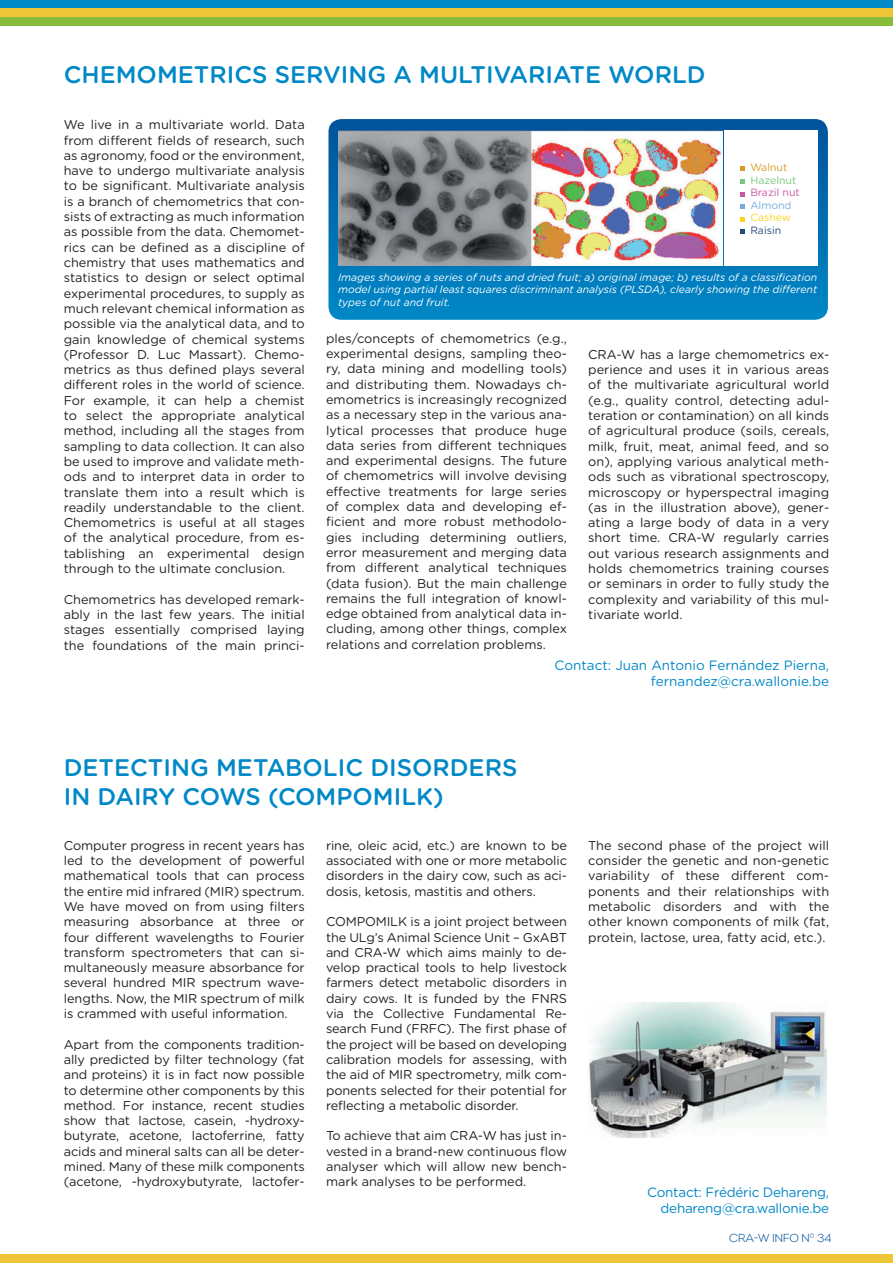
<style>
.page{position:relative;width:893px;height:1263px;background:#fff}
.page>*{position:absolute;margin:0;border:0;box-sizing:border-box;transform-origin:0 0}
.t1{font:500 24px/28.8px "Gotham Rounded";color:#0088c7}
.t2{font:13.5px/16.2px "Gotham Rounded";letter-spacing:-.015em;color:#0088c7;text-align:right}
.t3{font:12.75px/15.3px "Gotham Rounded";letter-spacing:-.005em;color:#231f20;text-align:justify}
.t4{font:300 12px "Eagle";color:#01529a}
.t5{font:italic 10.5px/12.6px "Gotham Rounded";color:#fff;text-align:justify}
.t6{font:10.5px "Gotham Rounded";color:#ca57a1}
.t7{font:10.5px "Gotham Rounded";color:#7bc57e}
.t8{font:10.5px "Gotham Rounded";color:#d79e27}
.t9{font:10.5px "Gotham Rounded";color:#76abdc}
.t10{font:10.5px "Gotham Rounded";color:#f9d224}
.t11{font:10.5px "Gotham Rounded";color:#244a7b}
</style>
<div class="page">
<div style="left:0;top:0;width:893px;height:9px;background:#0088c7"></div>
<div style="left:0;top:1254px;width:893px;height:9px;background:#efc538"></div>
<div style="left:0;top:9px;width:893px;height:8px;background:#efc538"></div>
<div style="left:0;top:17px;width:893px;height:9px;background:#85bd3b"></div>
<img style="left:589px;top:1002px;width:237px;height:136px">
<svg style="left:328px;top:119px;width:500px;height:201px;background:#067aba"></svg>
<div style="left:724px;top:131px;width:94px;height:135px;background:#fff"></div>
<img style="left:338px;top:131px;width:384px;height:135px">
<svg style="left:740px;top:167px;width:4px;height:4px"></svg>
<svg style="left:740px;top:179px;width:4px;height:4px"></svg>
<svg style="left:740px;top:192px;width:4px;height:4px"></svg>
<svg style="left:740px;top:204px;width:4px;height:5px"></svg>
<svg style="left:740px;top:217px;width:4px;height:4px"></svg>
<svg style="left:740px;top:230px;width:4px;height:4px"></svg>
<h1 class="t1" style="left:64px;top:59px;width:73px">CHEMOM</h1>
<h1 class="t1" style="left:178px;top:59px;width:529px">ETRICS SERVING A MULTIVARIATE WORLD</h1>
<p class="t3" style="left:64px;top:117px;width:242px">We live in a multivariate world. Data from different fields of research, such as agronomy, food or the environment, have to undergo multivariate analysis to be significant. Multivariate analysis is a branch of chemometrics that con&shy;sists of extracting as much information as possible from the data. Chemomet&shy;rics can be defined as a discipline of chemistry that uses mathematics and statistics to design or select optimal experimental procedures, to supply as much relevant chemical information as possible via the analytical data, and to gain knowledge of chemical systems (Professor D. Luc Massart). Chemo&shy;metrics as thus defined plays several different roles in the world of science.<br>For example, it can help a chemist to select the appropriate analytical method, including all the stages from sampling to data collection. It can also be used to improve and validate meth&shy;ods and to interpret data in order to translate them into a result which is readily understandable to the client.<br>Chemometrics is useful at all stages of the analytical procedure, from es&shy;tablishing an experimental design through to the ultimate conclusion.</p>
<p class="t3" style="left:64px;top:591px;width:242px">Chemometrics has developed remark&shy;ably in the last few years. The initial stages essentially comprised laying the foundations of the main princi-</p>
<p class="t8" style="left:750px;top:160px;width:38px">Walnut</p>
<p class="t7" style="left:750px;top:173px;width:47px">Hazelnut</p>
<p class="t6" style="left:750px;top:185px;width:51px">Brazil nut</p>
<p class="t9" style="left:750px;top:198px;width:43px">Almond</p>
<p class="t10" style="left:750px;top:210px;width:42px">Cashew</p>
<p class="t11" style="left:750px;top:223px;width:32px">Raisin</p>
<p class="t5" style="left:338px;top:270px;width:481px">Images showing a series of nuts and dried fruit; a) original image; b) results of a classification model using partial least squares discriminant analysis (PLSDA), clearly showing the different types of nut and fruit.</p>
<p class="t3" style="left:326px;top:330px;width:242px">ples/concepts of chemometrics (e.g., experimental designs, sampling theo&shy;ry, data mining and modelling tools) and distributing them. Nowadays ch&shy;emometrics is increasingly recognized as a necessary step in the various ana&shy;lytical processes that produce huge data series from different techniques and experimental designs. The future of chemometrics will involve devising effective treatments for large series of complex data and developing ef&shy;ficient and more robust methodolo&shy;gies including determining outliers, error measurement and merging data from different analytical techniques (data fusion). But the main challenge remains the full integration of knowl&shy;edge obtained from analytical data in&shy;cluding, among other things, complex relations and correlation problems.</p>
<p class="t3" style="left:588px;top:346px;width:242px">CRA-W has a large chemometrics ex&shy;perience and uses it in various areas of the multivariate agricultural world (e.g., quality control, detecting adul&shy;teration or contamination) on all kinds of agricultural produce (soils, cereals, milk, fruit, meat, animal feed, and so on), applying various analytical meth&shy;ods such as vibrational spectroscopy, microscopy or hyperspectral imaging (as in the illustration above), gener&shy;ating a large body of data in a very short time. CRA-W regularly carries out various research assignments and holds chemometrics training courses or seminars in order to fully study the complexity and variability of this mul&shy;tivariate world.</p>
<p class="t2" style="left:555px;top:656px;width:276px">Contact: Juan Antonio Fernández Pierna, fernandez@cra.wallonie.be</p>
<h1 class="t1" style="left:64px;top:752px;width:455px">DETECTING METABOLIC DISORDERS<br>IN DAIRY COWS (COMPOMILK)</h1>
<p class="t3" style="left:64px;top:837px;width:242px">Computer progress in recent years has led to the development of powerful mathematical tools that can process the entire mid infrared (MIR) spectrum.<br>We have moved on from using filters measuring absorbance at three or four different wavelengths to Fourier transform spectrometers that can si&shy;multaneously measure absorbance for several hundred MIR spectrum wave&shy;lengths. Now, the MIR spectrum of milk is crammed with useful information.</p>
<p class="t3" style="left:64px;top:1036px;width:242px">Apart from the components tradition&shy;ally predicted by filter technology (fat and proteins) it is in fact now possible to determine other components by this method. For instance, recent studies show that lactose, casein, -hydroxy&shy;butyrate, acetone, lactoferrine, fatty acids and mineral salts can all be deter&shy;mined. Many of these milk components (acetone, -hydroxybutyrate, lactofer-</p>
<p class="t3" style="left:326px;top:837px;width:242px">rine, oleic acid, etc.) are known to be associated with one or more metabolic disorders in the dairy cow, such as aci&shy;dosis, ketosis, mastitis and others.</p>
<p class="t3" style="left:326px;top:913px;width:242px">COMPOMILK is a joint project between the ULg’s Animal Science Unit – GxABT and CRA-W which aims mainly to de&shy;velop practical tools to help livestock farmers detect metabolic disorders in dairy cows. It is funded by the FNRS via the Collective Fundamental Re&shy;search Fund (FRFC). The first phase of the project will be based on developing calibration models for assessing, with the aid of MIR spectrometry, milk com&shy;ponents selected for their potential for reflecting a metabolic disorder.</p>
<p class="t3" style="left:326px;top:1128px;width:242px">To achieve that aim CRA-W has just in&shy;vested in a brand-new continuous flow analyser which will allow new bench&shy;mark analyses to be performed.</p>
<p class="t3" style="left:588px;top:837px;width:242px">The second phase of the project will consider the genetic and non-genetic variability of these different com&shy;ponents and their relationships with metabolic disorders and with the other known components of milk (fat, protein, lactose, urea, fatty acid, etc.).</p>
<p class="t2" style="left:647px;top:1183px;width:183px">Contact: Frédéric Dehareng, dehareng@cra.wallonie.be</p>
<p class="t4" style="left:729px;top:1231px;width:104px">CRA-W INFO N° 34</p>
</div>
